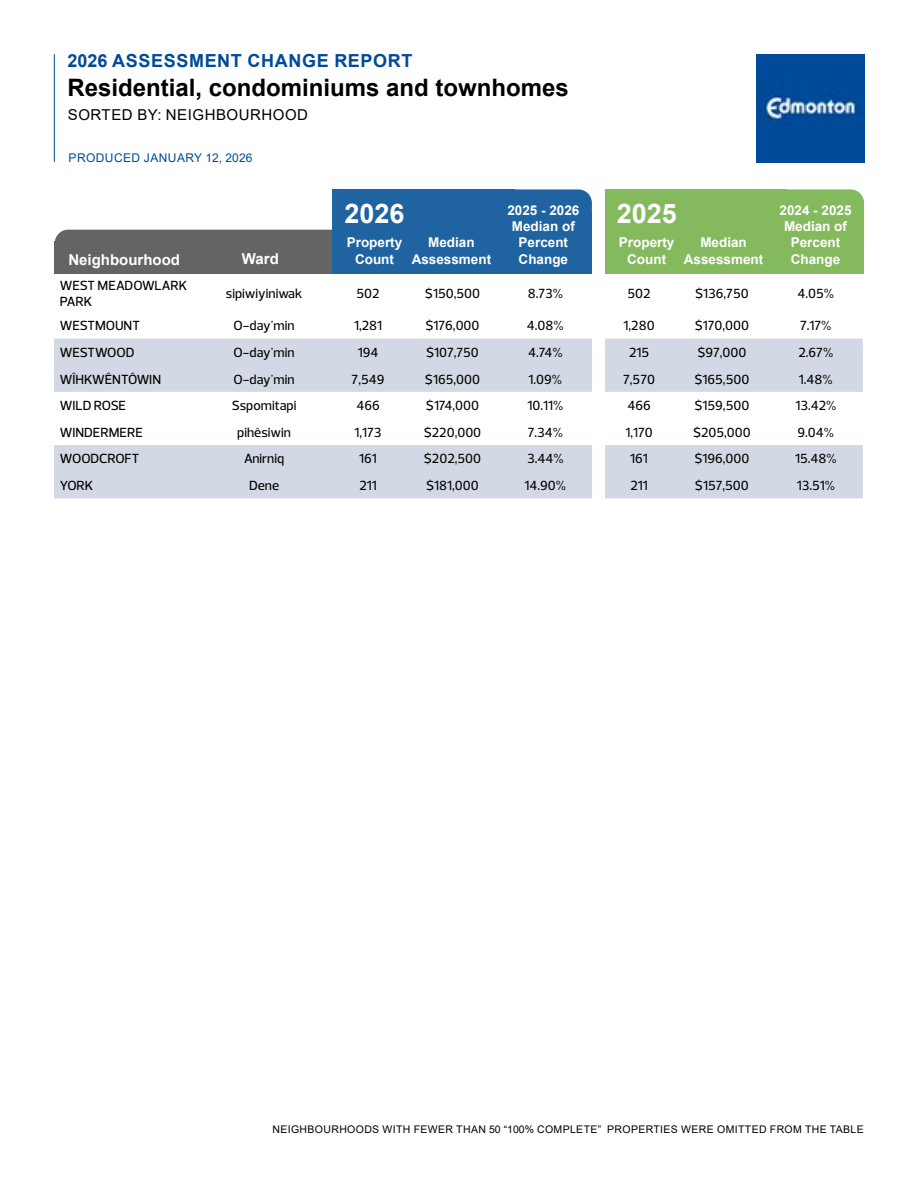
<style>
.page{position:relative;width:918px;height:1188px;background:#fff}
.page>*{position:absolute;margin:0;border:0;box-sizing:border-box;transform-origin:0 0}
.t1{font:700 27px "Arial";color:#fff}
.t2{font:700 24px "Arial";color:#000}
.t3{font:700 18px "Arial";letter-spacing:.035em;color:#004a98}
.t4{font:15px "Arial";letter-spacing:.035em;color:#000}
.t5{font:700 15px "Arial";color:#fff}
.t6{font:500 13.5px/16.2px "Prelo";color:#000}
.t7{font:700 13.5px/16.2px "Arial";color:#fff;text-align:center}
.t8{font:500 13.5px "Prelo";letter-spacing:-.02em;color:#000}
.t9{font:12px "Arial";letter-spacing:.035em;color:#004a98}
.t10{font:10.5px "Arial";letter-spacing:.035em;color:#000}
</style>
<div class="page">
<hr style="left:54px;top:54px;width:1px;height:108px;background:#004a98">
<img style="left:756px;top:54px;width:108px;height:108px">
<div style="left:55px;top:230px;width:809px;height:32px;background:#636466;border-radius:14px"></div>
<div style="left:55px;top:242px;width:809px;height:32px;background:#636466"></div>
<div style="left:332px;top:213px;width:260px;height:61px;background:#1f63a1"></div>
<div style="left:332px;top:189px;width:260px;height:68px;background:#1f63a1;border-radius:14px"></div>
<div style="left:605px;top:189px;width:182px;height:53px;background:#84ba5d"></div>
<div style="left:605px;top:213px;width:259px;height:61px;background:#84ba5d"></div>
<div style="left:626px;top:189px;width:238px;height:68px;background:#84ba5d;border-radius:14px"></div>
<svg style="left:54px;top:339px;width:809px;height:159px;fill:#d2d9e4"></svg>
<div style="left:592px;top:176px;width:13px;height:936px;background:#fff"></div>
<h3 class="t3" style="left:68px;top:48px;width:346px">2026 ASSESSMENT CHANGE REPORT</h3>
<h2 class="t2" style="left:68px;top:71px;width:503px">Residential, condominiums and townhomes</h2>
<p class="t4" style="left:68px;top:104px;width:242px">SORTED BY: NEIGHBOURHOOD</p>
<p class="t9" style="left:69px;top:150px;width:185px">PRODUCED JANUARY 12, 2026</p>
<p class="t5" style="left:68px;top:249px;width:113px">Neighbourhood</p>
<p class="t5" style="left:242px;top:248px;width:38px">Ward</p>
<h1 class="t1" style="left:345px;top:194px;width:62px">2026</h1>
<p class="t7" style="left:347px;top:235px;width:57px">Property<br>Count</p>
<p class="t7" style="left:412px;top:235px;width:81px">Median<br>Assessment</p>
<p class="t7" style="left:507px;top:202px;width:74px">2025 - 2026<br>Median of<br>Percent<br>Change</p>
<h1 class="t1" style="left:617px;top:194px;width:62px">2025</h1>
<p class="t7" style="left:619px;top:235px;width:57px">Property<br>Count</p>
<p class="t7" style="left:684px;top:235px;width:81px">Median<br>Assessment</p>
<p class="t7" style="left:780px;top:202px;width:74px">2024 - 2025<br>Median of<br>Percent<br>Change</p>
<p class="t6" style="left:60px;top:277px;width:129px">WEST MEADOWLARK<br>PARK</p>
<p class="t6" style="left:226px;top:285px;width:78px">sipiwiyiniwak</p>
<p class="t6" style="left:357px;top:285px;width:25px">502</p>
<p class="t6" style="left:425px;top:285px;width:57px">$150,500</p>
<p class="t6" style="left:528px;top:285px;width:37px">8.73%</p>
<p class="t6" style="left:628px;top:285px;width:25px">502</p>
<p class="t6" style="left:695px;top:285px;width:55px">$136,750</p>
<p class="t6" style="left:798px;top:285px;width:38px">4.05%</p>
<p class="t6" style="left:60px;top:318px;width:82px">WESTMOUNT</p>
<p class="t6" style="left:234px;top:318px;width:63px">O-day'min</p>
<p class="t6" style="left:354px;top:318px;width:30px">1,281</p>
<p class="t6" style="left:425px;top:318px;width:56px">$176,000</p>
<p class="t6" style="left:527px;top:318px;width:38px">4.08%</p>
<p class="t6" style="left:624px;top:318px;width:33px">1,280</p>
<p class="t6" style="left:695px;top:318px;width:56px">$170,000</p>
<p class="t6" style="left:800px;top:318px;width:33px">7.17%</p>
<p class="t6" style="left:60px;top:344px;width:76px">WESTWOOD</p>
<p class="t6" style="left:234px;top:344px;width:63px">O-day'min</p>
<p class="t6" style="left:358px;top:344px;width:22px">194</p>
<p class="t6" style="left:426px;top:344px;width:54px">$107,750</p>
<p class="t6" style="left:528px;top:344px;width:36px">4.74%</p>
<p class="t6" style="left:629px;top:344px;width:22px">215</p>
<p class="t6" style="left:697px;top:344px;width:51px">$97,000</p>
<p class="t6" style="left:798px;top:344px;width:36px">2.67%</p>
<p class="t6" style="left:60px;top:371px;width:103px">WÎHKWÊNTÔWIN</p>
<p class="t6" style="left:234px;top:371px;width:63px">O-day'min</p>
<p class="t6" style="left:352px;top:371px;width:34px">7,549</p>
<p class="t6" style="left:425px;top:371px;width:57px">$165,000</p>
<p class="t6" style="left:529px;top:371px;width:35px">1.09%</p>
<p class="t6" style="left:623px;top:371px;width:33px">7,570</p>
<p class="t6" style="left:695px;top:371px;width:56px">$165,500</p>
<p class="t6" style="left:799px;top:371px;width:35px">1.48%</p>
<p class="t8" style="left:60px;top:397px;width:68px">WILD ROSE</p>
<p class="t6" style="left:232px;top:398px;width:66px">Sspomitapi</p>
<p class="t6" style="left:356px;top:398px;width:25px">466</p>
<p class="t6" style="left:426px;top:398px;width:55px">$174,000</p>
<p class="t6" style="left:527px;top:398px;width:37px">10.11%</p>
<p class="t6" style="left:627px;top:398px;width:25px">466</p>
<p class="t6" style="left:695px;top:398px;width:56px">$159,500</p>
<p class="t6" style="left:795px;top:398px;width:43px">13.42%</p>
<p class="t6" style="left:60px;top:424px;width:84px">WINDERMERE</p>
<p class="t6" style="left:237px;top:424px;width:55px">pihêsiwin</p>
<p class="t6" style="left:355px;top:424px;width:29px">1,173</p>
<p class="t6" style="left:424px;top:424px;width:59px">$220,000</p>
<p class="t6" style="left:528px;top:424px;width:37px">7.34%</p>
<p class="t6" style="left:625px;top:424px;width:29px">1,170</p>
<p class="t6" style="left:693px;top:424px;width:59px">$205,000</p>
<p class="t6" style="left:798px;top:424px;width:38px">9.04%</p>
<p class="t6" style="left:60px;top:451px;width:81px">WOODCROFT</p>
<p class="t6" style="left:244px;top:451px;width:42px">Anirniq</p>
<p class="t6" style="left:359px;top:451px;width:19px">161</p>
<p class="t6" style="left:424px;top:451px;width:59px">$202,500</p>
<p class="t6" style="left:527px;top:451px;width:38px">3.44%</p>
<p class="t6" style="left:630px;top:451px;width:19px">161</p>
<p class="t6" style="left:694px;top:451px;width:57px">$196,000</p>
<p class="t6" style="left:795px;top:451px;width:43px">15.48%</p>
<p class="t6" style="left:60px;top:478px;width:35px">YORK</p>
<p class="t6" style="left:249px;top:478px;width:32px">Dene</p>
<p class="t6" style="left:359px;top:478px;width:19px">211</p>
<p class="t6" style="left:426px;top:478px;width:54px">$181,000</p>
<p class="t6" style="left:525px;top:478px;width:43px">14.90%</p>
<p class="t6" style="left:630px;top:478px;width:19px">211</p>
<p class="t6" style="left:695px;top:478px;width:55px">$157,500</p>
<p class="t6" style="left:797px;top:478px;width:40px">13.51%</p>
<p class="t10" style="left:272px;top:1122px;width:593px">NEIGHBOURHOODS WITH FEWER THAN 50 “100% COMPLETE” PROPERTIES WERE OMITTED FROM THE TABLE</p>
</div>
